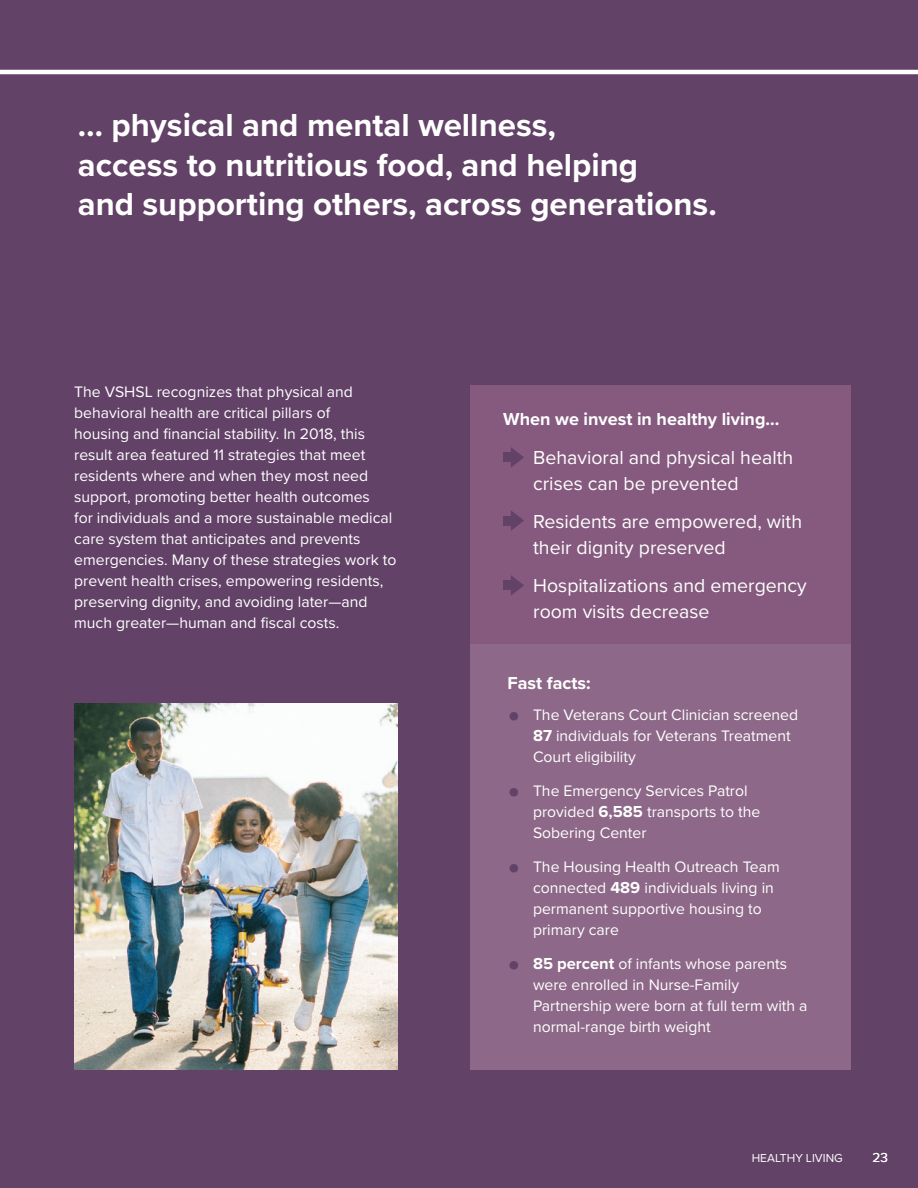
<style>
.page{position:relative;width:918px;height:1188px;background:#624267}
.page>*{position:absolute;margin:0;border:0;box-sizing:border-box;transform-origin:0 0}
.t1{font:700 33px/39.6px "Proxima Nova";color:#fff}
.t2{font:19.5px/25.5px "Proxima Nova";color:#fff}
.t3{font:700 18px "Proxima Nova";color:#fff}
.t4{font:15.75px/21px "Proxima Nova";color:#fff}
.t5{font:13.5px "Proxima Nova";color:#fff}
.t6{font:12px "Proxima Nova";color:#fff}
.s1{font-weight:700;font-size:36px;color:#624267}
.s2{font-weight:700;font-size:16.5px}
</style>
<div class="page">
<div style="left:470px;top:385px;width:381px;height:685px;background:#8d6888"></div>
<svg style="left:1px;top:69px;width:917px;height:6px"></svg>
<div style="left:470px;top:385px;width:381px;height:259px;background:#855a7e"></div>
<img style="left:74px;top:703px;width:323px;height:366px">
<div style="left:503px;top:453px;width:12px;height:9px;background:#624267"></div>
<svg style="left:511px;top:447px;width:13px;height:20px"></svg>
<div style="left:503px;top:516px;width:12px;height:9px;background:#624267"></div>
<svg style="left:511px;top:511px;width:13px;height:20px"></svg>
<div style="left:503px;top:581px;width:12px;height:9px;background:#624267"></div>
<svg style="left:511px;top:575px;width:13px;height:20px"></svg>
<h1 class="t1" style="left:78px;top:105px;width:641px">… physical and mental wellness,<br>access to nutritious food, and helping<br>and supporting others, across generations.</h1>
<p class="t4" style="left:74px;top:380px;width:324px">The VSHSL recognizes that physical and behavioral health are critical pillars of<br>housing and financial stability. In 2018, this result area featured 11 strategies that meet residents where and when they most need support, promoting better health outcomes<br>for individuals and a more sustainable medical care system that anticipates and prevents emergencies. Many of these strategies work to prevent health crises, empowering residents, preserving dignity, and avoiding later—and much greater—human and fiscal costs.</p>
<p class="t3" style="left:503px;top:406px;width:278px">When we invest in healthy living...</p>
<p class="t2" style="left:533px;top:444px;width:261px">Behavioral and physical health crises can be prevented</p>
<p class="t2" style="left:533px;top:508px;width:270px">Residents are empowered, with their dignity preserved</p>
<p class="t2" style="left:533px;top:572px;width:275px">Hospitalizations and emergency room visits decrease</p>
<p class="t3" style="left:508px;top:669px;width:85px">Fast facts:</p>
<p class="t4" style="left:533px;top:704px;width:267px;text-indent:-25px"><span class="s1">•</span> The Veterans Court Clinician screened<br><span class="s2">87</span> individuals for Veterans Treatment<br>Court eligibility</p>
<p class="t4" style="left:533px;top:780px;width:229px;text-indent:-25px"><span class="s1">•</span> The Emergency Services Patrol provided <span class="s2">6,585</span> transports to the<br>Sobering Center</p>
<p class="t4" style="left:533px;top:856px;width:248px;text-indent:-26px"><span class="s1">•</span> The Housing Health Outreach Team connected <span class="s2">489</span> individuals living in permanent supportive housing to primary care</p>
<p class="t4" style="left:533px;top:953px;width:276px;text-indent:-25px"><span class="s1">•</span> <span class="s2">85 percent</span> of infants whose parents were enrolled in Nurse-Family Partnership were born at full term with a normal-range birth weight</p>
<p class="t6" style="left:752px;top:1149px;width:92px">HEALTHY LIVING</p>
<p class="t5" style="left:872px;top:1147px;width:17px">23</p>
</div>
